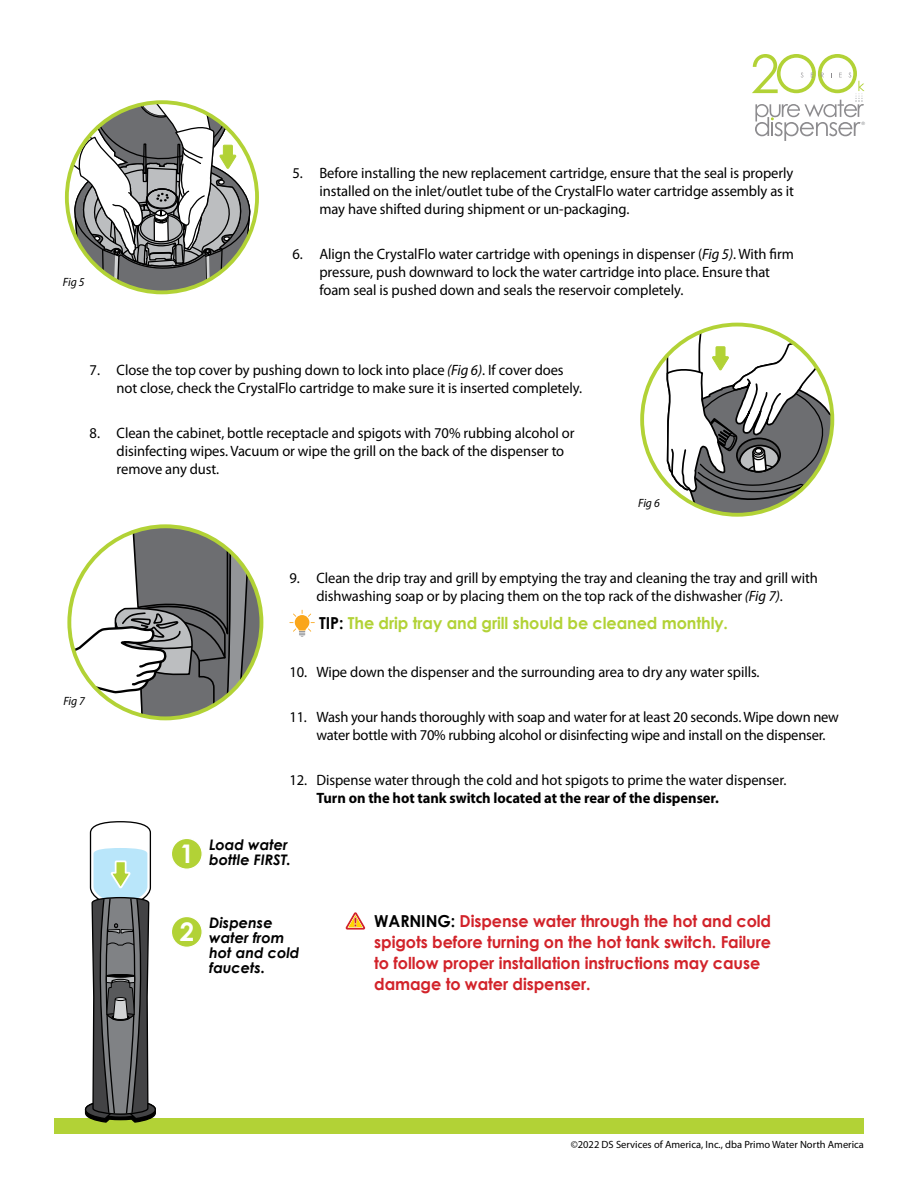
<style>
.page{position:relative;width:918px;height:1188px;background:#fff}
.page>*{position:absolute;margin:0;border:0;box-sizing:border-box;transform-origin:0 0}
.t1{font:700 25.65px "Century Gothic";color:#fff}
.t2{font:700 16.5px/21px "Century Gothic";letter-spacing:-.005em;color:#d2232a}
.t3{font:700 16.5px "Century Gothic";letter-spacing:-.005em;color:#b2d236}
.t4{font:15px/18px "Myriad Pro";letter-spacing:-.005em;color:#000}
.t5{font:700 15px "Myriad Pro";letter-spacing:-.005em;color:#000}
.t6{font:italic 700 14.55px/15px "Century Gothic";color:#000;text-align:right}
.t7{font:italic 12px "Myriad Pro";letter-spacing:-.015em;color:#000}
.t8{font:10.5px "Myriad Pro";color:#000}
.t9{font:4.5px "Helvetica Neue";color:#8a8c8e}
.s1{font-style:italic}
.s2{color:#000}
.s3{font-style:normal;font-size:25.65px;color:#fff}
</style>
<div class="page">
<div style="left:54px;top:1118px;width:810px;height:16px;background:#b2d236"></div>
<svg style="left:666px;top:330px;width:166px;height:185px"></svg>
<div style="left:640px;top:323px;width:194px;height:194px;border:4px solid #b2d236;border-radius:50%"></div>
<svg style="left:67px;top:102px;width:184px;height:190px"></svg>
<div style="left:65px;top:100px;width:194px;height:194px;border:4px solid #b2d236;border-radius:50%"></div>
<svg style="left:70px;top:526px;width:191px;height:192px"></svg>
<div style="left:67px;top:524px;width:196px;height:196px;border:4px solid #b2d236;border-radius:50%"></div>
<svg style="left:289px;top:610px;width:26px;height:27px"></svg>
<svg style="left:345px;top:912px;width:21px;height:18px"></svg>
<svg style="left:84px;top:821px;width:72px;height:301px"></svg>
<div style="left:171px;top:838px;width:31px;height:31px;background:#b2d236;border-radius:50%"></div>
<div style="left:171px;top:838px;width:32px;height:32px;border:1px solid #fff;border-radius:50%"></div>
<div style="left:171px;top:917px;width:31px;height:30px;background:#b2d236;border-radius:50%"></div>
<div style="left:171px;top:916px;width:32px;height:32px;border:1px solid #fff;border-radius:50%"></div>
<svg style="left:752px;top:54px;width:112px;height:87px"></svg>
<p class="t7" style="left:63px;top:274px;width:23px">Fig 5</p>
<p class="t4" style="left:319px;top:164px;width:476px;text-align:justify;text-indent:-27px">5. Before installing the new replacement cartridge, ensure that the seal is properly installed on the inlet/outlet tube of the CrystalFlo water cartridge assembly as it may have shifted during shipment or un-packaging.</p>
<p class="t4" style="left:319px;top:245px;width:476px;text-indent:-27px">6. Align the CrystalFlo water cartridge with openings in dispenser (<span class="s1">Fig 5)</span>. With firm pressure, push downward to lock the water cartridge into place. Ensure that foam seal is pushed down and seals the reservoir completely.</p>
<p class="t9" style="left:861px;top:120px;width:5px">®</p>
<p class="t4" style="left:117px;top:361px;width:467px;text-indent:-27px">7. Close the top cover by pushing down to lock into place <span class="s1">(Fig 6)</span>. If cover does not close, check the CrystalFlo cartridge to make sure it is inserted completely.</p>
<p class="t4" style="left:117px;top:424px;width:459px;text-indent:-27px">8. Clean the cabinet, bottle receptacle and spigots with 70% rubbing alcohol or disinfecting wipes. Vacuum or wipe the grill on the back of the dispenser to remove any dust.</p>
<p class="t7" style="left:638px;top:495px;width:23px">Fig 6</p>
<p class="t7" style="left:63px;top:694px;width:23px">Fig 7</p>
<p class="t4" style="left:289px;top:568px;width:530px;text-align:center">9. Clean the drip tray and grill by emptying the tray and cleaning the tray and grill with dishwashing soap or by placing them on the top rack of the dishwasher <span class="s1">(Fig 7)</span>.</p>
<p class="t3" style="left:319px;top:613px;width:410px"><span class="s2">TIP:</span> The drip tray and grill should be cleaned monthly.</p>
<p class="t4" style="left:289px;top:662px;width:472px">10. Wipe down the dispenser and the surrounding area to dry any water spills.</p>
<p class="t4" style="left:316px;top:707px;width:524px;text-indent:-27px">11. Wash your hands thoroughly with soap and water for at least 20 seconds. Wipe down new water bottle with 70% rubbing alcohol or disinfecting wipe and install on the dispenser.</p>
<p class="t4" style="left:289px;top:770px;width:498px">12. Dispense water through the cold and hot spigots to prime the water dispenser.</p>
<p class="t5" style="left:316px;top:788px;width:404px">Turn on the hot tank switch located at the rear of the dispenser.</p>
<p class="t6" style="left:180px;top:837px;width:113px">Load water<br><span class="s3">1</span> bottle FIRST.</p>
<h1 class="t1" style="left:180px;top:916px;width:16px">2</h1>
<p class="t6" style="left:209px;top:915px;width:92px;text-align:left">Dispense water from hot and cold faucets.</p>
<p class="t2" style="left:374px;top:911px;width:398px"><span class="s2">WARNING:</span> Dispense water through the hot and cold spigots before turning on the hot tank switch. Failure to follow proper installation instructions may cause damage to water dispenser.</p>
<p class="t8" style="left:571px;top:1138px;width:295px">©2022 DS Services of America, Inc., dba Primo Water North America</p>
</div>
